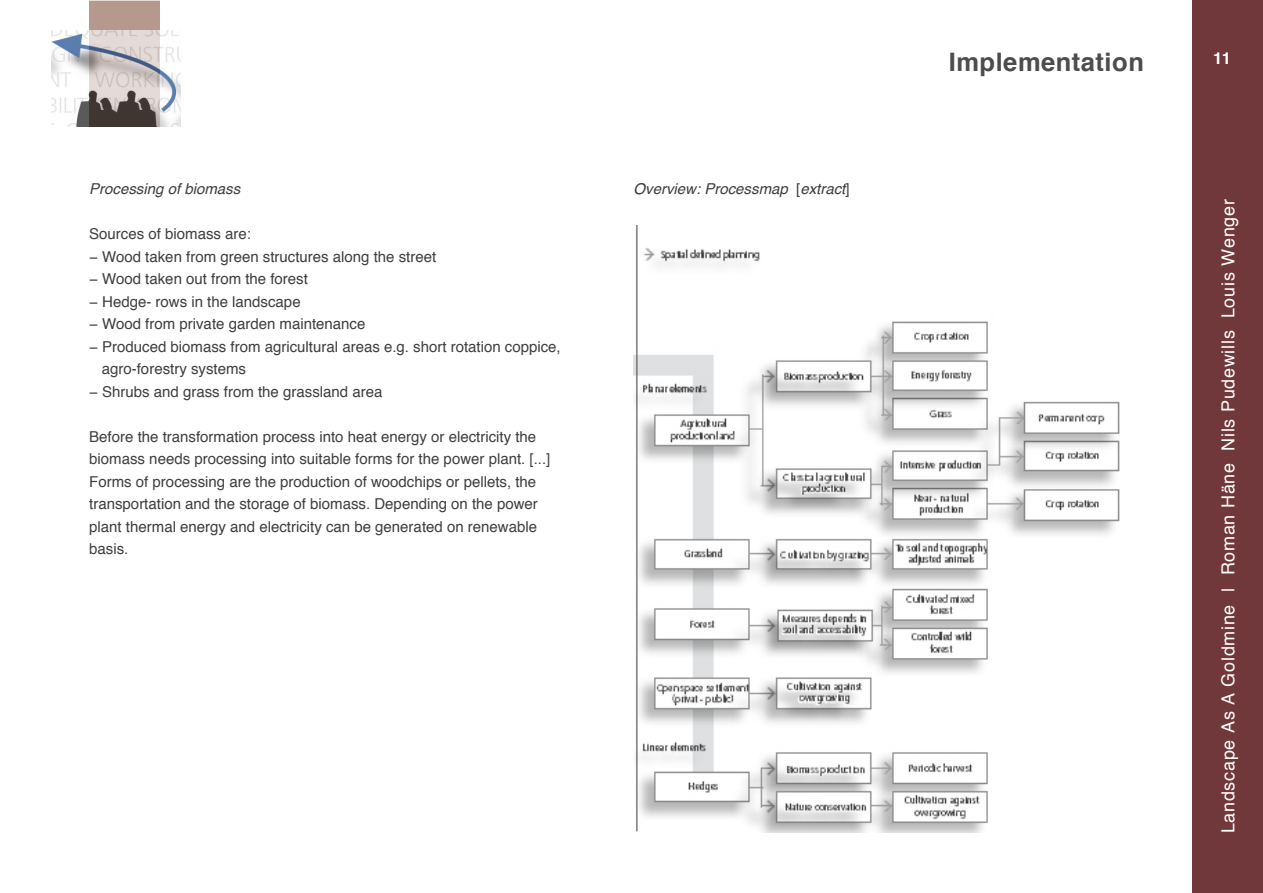
<style>
.page{position:relative;width:1263px;height:893px;background:#fff}
.page>*{position:absolute;margin:0;border:0;box-sizing:border-box;transform-origin:0 0}
.t1{font:700 25.5px "Helvetica";letter-spacing:.02em;color:#4b4c4d}
.t2{font:18px "Helvetica";letter-spacing:.04em;color:#fff}
.t3{font:700 16.5px "Helvetica";color:#fff}
.t4{font:15px/22.5px "Helvetica";color:#3e3e3f}
.t5{font:italic 15px "Helvetica";color:#3e3e3f}
.s1{font-style:normal}
</style>
<div class="page">
<div style="left:89px;top:0;width:71px;height:126px;background:#b5998f"></div>
<div style="left:1192px;top:0;width:71px;height:893px;background:#71383b"></div>
<img style="left:51px;top:30px;width:129px;height:96px">
<img style="left:634px;top:225px;width:486px;height:607px">
<p class="t5" style="left:89px;top:177px;width:152px">Processing of biomass</p>
<p class="t4" style="left:89px;top:223px;width:163px">Sources of biomass are:</p>
<p class="t4" style="left:89px;top:246px;width:348px">− Wood taken from green structures along the street</p>
<p class="t4" style="left:89px;top:268px;width:220px">− Wood taken out from the forest</p>
<p class="t4" style="left:89px;top:291px;width:213px">− Hedge- rows in the landscape</p>
<p class="t4" style="left:89px;top:313px;width:278px">− Wood from private garden maintenance</p>
<p class="t4" style="left:89px;top:336px;width:473px">− Produced biomass from agricultural areas e.g. short rotation coppice,</p>
<p class="t4" style="left:102px;top:358px;width:146px">agro-forestry systems</p>
<p class="t4" style="left:89px;top:381px;width:295px">− Shrubs and grass from the grassland area</p>
<p class="t4" style="left:89px;top:426px;width:463px">Before the transformation process into heat energy or electricity the biomass needs processing into suitable forms for the power plant. [...] Forms of processing are the production of woodchips or pellets, the transportation and the storage of biomass. Depending on the power plant thermal energy and electricity can be generated on renewable basis.</p>
<p class="t5" style="left:634px;top:177px;width:217px">Overview: Processmap <span class="s1">[</span>extract<span class="s1">]</span></p>
<p class="t1" style="left:949px;top:41px;width:197px">Implementation</p>
<p class="t3" style="left:1213px;top:45px;width:19px">11</p>
<p class="t2" style="left:1214px;top:833px;width:636px;rotate:-90deg">Landscape As A Goldmine | Roman Häne Nils Pudewills Louis Wenger</p>
</div>
